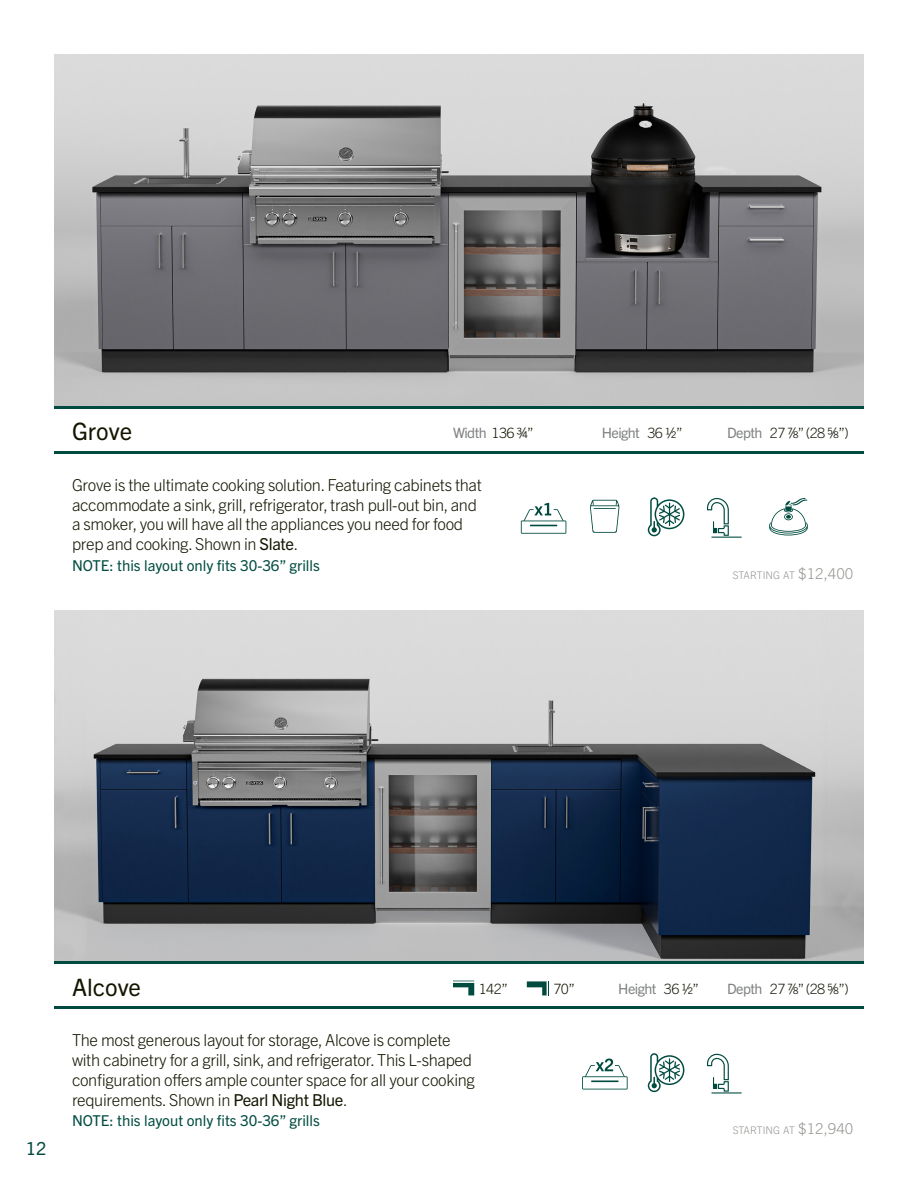
<style>
.page{position:relative;width:918px;height:1188px;background:#fff}
.page>*{position:absolute;margin:0;border:0;box-sizing:border-box;transform-origin:0 0}
.t1{font:24px "Trade Gothic Next LT Pro";color:#141500}
.t2{font:18px "Trade Gothic Next LT Pro";color:#044a3f}
.t3{font:300 16.5px/19.8px "Trade Gothic Next LT Pro";letter-spacing:-.02em;color:#141500}
.t4{font:15px "Trade Gothic Next LT Pro";color:#004c40}
.t5{font:300 14.25px "Trade Gothic Next LT Pro";color:#1a1b0e}
.t6{font:14.25px "Trade Gothic Next LT Pro";letter-spacing:-.04em;color:#808283}
.t7{font:300 14.25px "Trade Gothic Next LT Pro";color:#141500}
.t8{font:300 10.5px "Trade Gothic Next LT Pro";color:#969490}
.s1{font-weight:400;color:#808283}
.s2{font-weight:300;color:#1a1b0e}
.s3{font-weight:400}
.s4{font-size:15px}
</style>
<div class="page">
<img style="left:54px;top:610px;width:810px;height:351px">
<svg style="left:582px;top:1059px;width:46px;height:31px"></svg>
<hr style="left:591px;top:1080px;width:28px;height:2px;background:#004b3f">
<svg style="left:707px;top:1054px;width:22px;height:38px"></svg>
<hr style="left:711px;top:1092px;width:31px;height:2px;background:#004b3f">
<svg style="left:648px;top:1053px;width:36px;height:39px"></svg>
<hr style="left:54px;top:1006px;width:810px;height:3px;background:#004b3f">
<hr style="left:54px;top:961px;width:810px;height:3px;background:#004b3f">
<img style="left:54px;top:55px;width:810px;height:351px">
<hr style="left:54px;top:451px;width:810px;height:2px;background:#004b3f">
<hr style="left:54px;top:406px;width:810px;height:2px;background:#004b3f">
<svg style="left:453px;top:981px;width:21px;height:14px"></svg>
<svg style="left:527px;top:981px;width:22px;height:14px"></svg>
<svg style="left:769px;top:498px;width:39px;height:37px"></svg>
<svg style="left:590px;top:500px;width:29px;height:33px"></svg>
<svg style="left:521px;top:503px;width:45px;height:31px"></svg>
<svg style="left:707px;top:498px;width:22px;height:38px"></svg>
<hr style="left:711px;top:537px;width:31px;height:1px;background:#004b3f">
<svg style="left:648px;top:497px;width:36px;height:39px"></svg>
<h1 class="t1" style="left:72px;top:415px;width:62px">Grove</h1>
<p class="t7" style="left:453px;top:423px;width:82px"><span class="s1">Width</span> 136 3/4”</p>
<p class="t6" style="left:602px;top:423px;width:82px">Height <span class="s2">36 1/2”</span></p>
<p class="t5" style="left:727px;top:423px;width:123px"><span class="s1">Depth</span> 27 7/8” (28 5/8”)</p>
<p class="t3" style="left:72px;top:474px;width:411px">Grove is the ultimate cooking solution. Featuring cabinets that accommodate a sink, grill, refrigerator, trash pull-out bin, and a smoker, you will have all the appliances you need for food prep and cooking. Shown in <span class="s3">Slate</span>.</p>
<p class="t4" style="left:72px;top:555px;width:249px">NOTE: this layout only fits 30-36” grills</p>
<p class="t8" style="left:733px;top:567px;width:122px">STARTING AT <span class="s4">$12,400</span></p>
<p class="t2" style="left:26px;top:1136px;width:22px">12</p>
<h1 class="t1" style="left:72px;top:970px;width:71px">Alcove</h1>
<p class="t7" style="left:479px;top:979px;width:31px">142”</p>
<p class="t7" style="left:553px;top:979px;width:23px">70”</p>
<p class="t3" style="left:72px;top:1029px;width:405px">The most generous layout for storage, Alcove is complete with cabinetry for a grill, sink, and refrigerator. This L-shaped configuration offers ample counter space for all your cooking requirements. Shown in <span class="s3">Pearl Night Blue</span>.</p>
<p class="t4" style="left:72px;top:1111px;width:249px">NOTE: this layout only fits 30-36” grills</p>
<p class="t6" style="left:618px;top:979px;width:82px">Height <span class="s2">36 1/2”</span></p>
<p class="t5" style="left:727px;top:979px;width:123px"><span class="s1">Depth</span> 27 7/8” (28 5/8”)</p>
<p class="t8" style="left:733px;top:1123px;width:122px">STARTING AT <span class="s4">$12,940</span></p>
</div>
